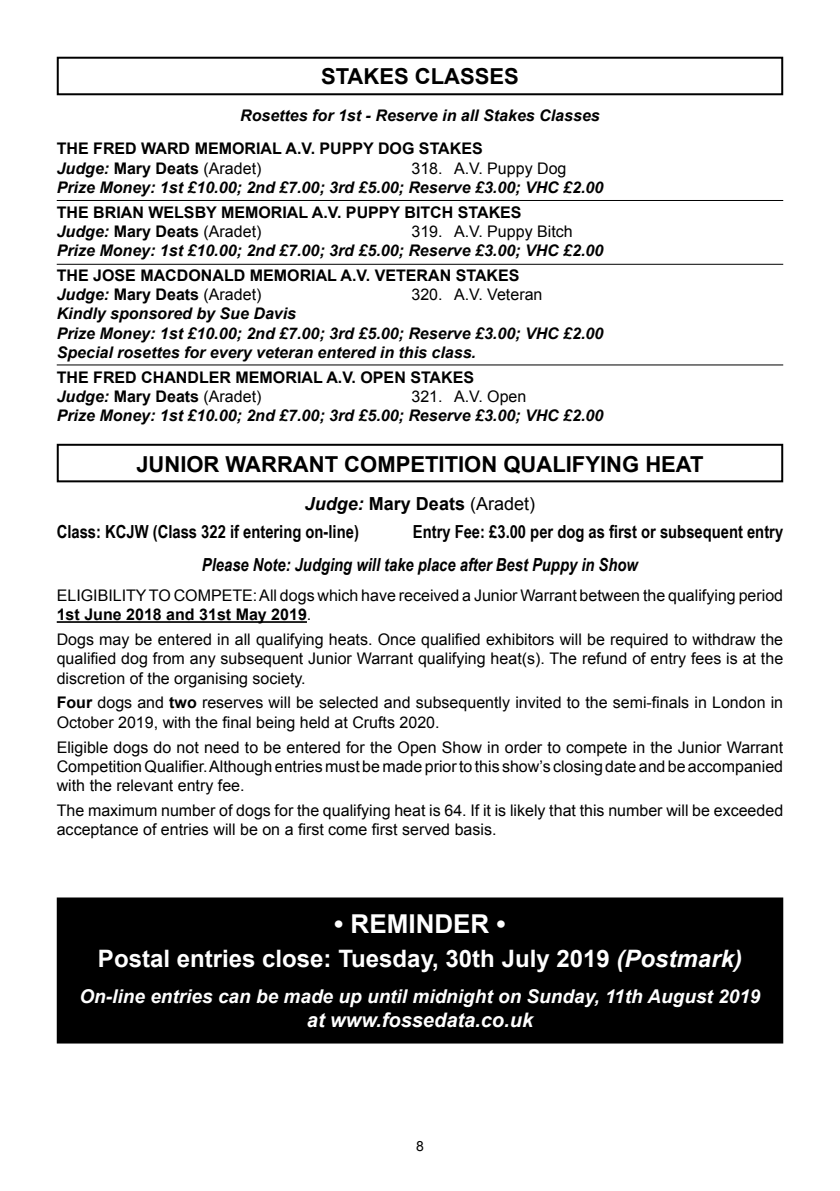
<style>
.page{position:relative;width:840px;height:1191px;background:#fff}
.page>*{position:absolute;margin:0;border:0;box-sizing:border-box;transform-origin:0 0}
.t1{font:700 26px "Arial";color:#fff}
.t2{font:700 24px "Arial";color:#fff}
.t3{font:700 22px "Arial";color:#000}
.t4{font:italic 700 20px "Arial";color:#fff}
.t5{font:italic 700 19px "Arial";color:#fff}
.t6{font:700 18px "Arial Narrow";color:#000}
.t7{font:italic 700 18px "Arial Narrow";color:#000}
.t8{font:700 18px "Arial";color:#000}
.t9{font:16px/19.2px "Arial";color:#000}
.t10{font:italic 700 16px/19.2px "Arial";color:#000}
.t11{font:700 16px/19.2px "Arial";color:#000}
.t12{font:14px "Arial";color:#000}
.s1{font-style:italic}
.s2{font-weight:400}
.s3{font-weight:700}
</style>
<div class="page">
<hr style="left:57px;top:621px;width:250px;height:2px;background:#000">
<div style="left:58px;top:898px;width:723px;height:144px;background:#000"></div>
<div style="left:57px;top:897px;width:725px;height:146px;border:2px solid #000"></div>
<div style="left:57px;top:57px;width:725px;height:38px;border:2px solid #000"></div>
<hr style="left:57px;top:264px;width:725px;height:1px;background:#000">
<hr style="left:57px;top:364px;width:725px;height:1px;background:#000">
<hr style="left:57px;top:200px;width:725px;height:1px;background:#000">
<div style="left:57px;top:444px;width:725px;height:38px;border:2px solid #000"></div>
<h3 class="t3" style="left:321px;top:62px;width:199px">STAKES CLASSES</h3>
<p class="t10" style="left:240px;top:106px;width:361px">Rosettes for 1st - Reserve in all Stakes Classes</p>
<p class="t11" style="left:57px;top:140px;width:427px">THE FRED WARD MEMORIAL A.V. PUPPY DOG STAKES<br><span class="s1">Judge:</span> Mary Deats <span class="s2">(Aradet)</span></p>
<p class="t9" style="left:411px;top:158px;width:156px">318. A.V. Puppy Dog</p>
<p class="t10" style="left:57px;top:178px;width:548px">Prize Money: 1st £10.00; 2nd £7.00; 3rd £5.00; Reserve £3.00; VHC £2.00</p>
<p class="t11" style="left:57px;top:203px;width:466px">THE BRIAN WELSBY MEMORIAL A.V. PUPPY BITCH STAKES<br><span class="s1">Judge:</span> Mary Deats <span class="s2">(Aradet)</span></p>
<p class="t9" style="left:411px;top:222px;width:163px">319. A.V. Puppy Bitch</p>
<p class="t10" style="left:57px;top:241px;width:548px">Prize Money: 1st £10.00; 2nd £7.00; 3rd £5.00; Reserve £3.00; VHC £2.00</p>
<p class="t11" style="left:57px;top:266px;width:464px">THE JOSE MACDONALD MEMORIAL A.V. VETERAN STAKES<br><span class="s1">Judge:</span> Mary Deats <span class="s2">(Aradet)</span></p>
<p class="t9" style="left:411px;top:285px;width:132px">320. A.V. Veteran</p>
<p class="t10" style="left:57px;top:305px;width:548px">Kindly sponsored by Sue Davis<br>Prize Money: 1st £10.00; 2nd £7.00; 3rd £5.00; Reserve £3.00; VHC £2.00<br>Special rosettes for every veteran entered in this class.</p>
<p class="t11" style="left:57px;top:368px;width:418px">THE FRED CHANDLER MEMORIAL A.V. OPEN STAKES<br><span class="s1">Judge:</span> Mary Deats <span class="s2">(Aradet)</span></p>
<p class="t9" style="left:411px;top:387px;width:116px">321. A.V. Open</p>
<p class="t10" style="left:57px;top:406px;width:548px">Prize Money: 1st £10.00; 2nd £7.00; 3rd £5.00; Reserve £3.00; VHC £2.00</p>
<h3 class="t3" style="left:136px;top:449px;width:568px">JUNIOR WARRANT COMPETITION QUALIFYING HEAT</h3>
<p class="t8" style="left:304px;top:492px;width:232px"><span class="s1">Judge:</span> Mary Deats <span class="s2">(Aradet)</span></p>
<p class="t6" style="left:57px;top:517px;width:303px">Class: KCJW (Class 322 if entering on-line)</p>
<p class="t6" style="left:412px;top:517px;width:371px">Entry Fee: £3.00 per dog as first or subsequent entry</p>
<p class="t7" style="left:202px;top:550px;width:437px">Please Note: Judging will take place after Best Puppy in Show</p>
<p class="t9" style="left:57px;top:586px;width:727px">ELIGIBILITY TO COMPETE: All dogs which have received a Junior Warrant between the qualifying period<br><span class="s3">1st June 2018 and 31st May 2019</span>.</p>
<p class="t9" style="left:57px;top:630px;width:727px;text-align:justify">Dogs may be entered in all qualifying heats. Once qualified exhibitors will be required to withdraw the qualified dog from any subsequent Junior Warrant qualifying heat(s). The refund of entry fees is at the discretion of the organising society.</p>
<p class="t9" style="left:57px;top:693px;width:727px"><span class="s3">Four</span> dogs and <span class="s3">two</span> reserves will be selected and subsequently invited to the semi-finals in London in<br>October 2019, with the final being held at Crufts 2020.</p>
<p class="t9" style="left:57px;top:737px;width:727px;text-align:justify">Eligible dogs do not need to be entered for the Open Show in order to compete in the Junior Warrant Competition Qualifier. Although entries must be made prior to this show’s closing date and be accompanied with the relevant entry fee.</p>
<p class="t9" style="left:57px;top:801px;width:727px">The maximum number of dogs for the qualifying heat is 64. If it is likely that this number will be exceeded acceptance of entries will be on a first come first served basis.</p>
<h1 class="t1" style="left:334px;top:906px;width:173px">• REMINDER •</h1>
<h2 class="t2" style="left:98px;top:943px;width:645px">Postal entries close: Tuesday, 30th July 2019 <span class="s1">(Postmark)</span></h2>
<p class="t5" style="left:79px;top:983px;width:682px">On-line entries can be made up until midnight on Sunday, 11th August 2019</p>
<p class="t4" style="left:307px;top:1006px;width:227px">at www.fossedata.co.uk</p>
<p class="t12" style="left:416px;top:1137px;width:9px">8</p>
</div>
